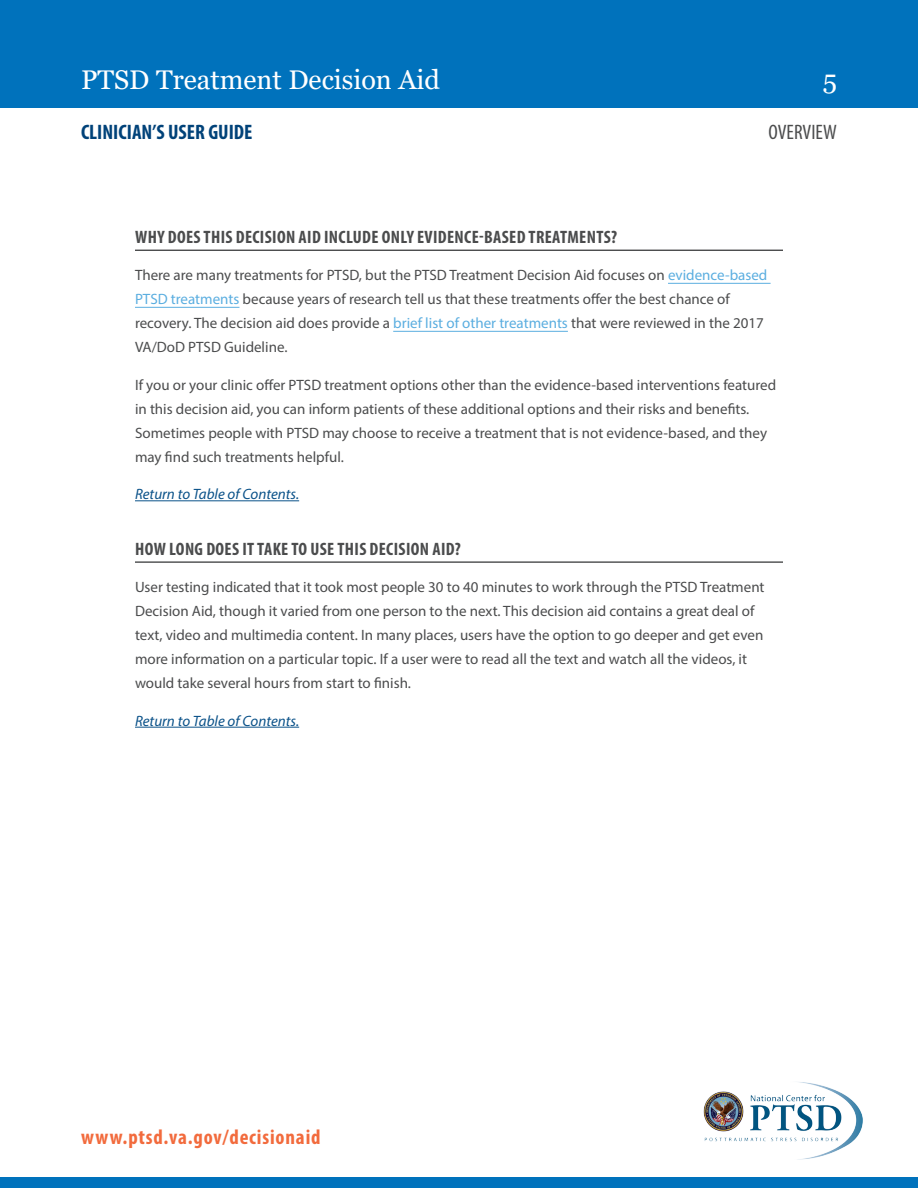
<style>
.page{position:relative;width:918px;height:1188px;background:#fff}
.page>*{position:absolute;margin:0;border:0;box-sizing:border-box;transform-origin:0 0}
.t1{font:27px "Georgia";color:#fff}
.t2{font:700 condensed 21px "Myriad Pro";letter-spacing:.04em;color:#f26b3d}
.t3{font:700 condensed 21px "Myriad Pro";color:#004279}
.t4{font:condensed 21px "Myriad Pro";color:#4b4c4d}
.t5{font:700 condensed 18px "Myriad Pro";letter-spacing:.02em;color:#4b4c4d}
.t6{font:15px/24px "Myriad Pro";color:#4b4c4d}
.t7{font:italic 15px "Myriad Pro";color:#0b5289}
.s1{color:#5baee0}
</style>
<div class="page">
<div style="left:0;top:0;width:918px;height:108px;background:#0072bc"></div>
<div style="left:0;top:1178px;width:918px;height:10px;background:#0072bc"></div>
<img style="left:703px;top:1082px;width:160px;height:78px">
<hr style="left:135px;top:250px;width:648px;height:1px;background:#4b4c4d">
<hr style="left:135px;top:500px;width:164px;height:1px;background:#0b5289">
<hr style="left:135px;top:561px;width:648px;height:2px;background:#4b4c4d">
<hr style="left:135px;top:727px;width:164px;height:1px;background:#0b5289">
<hr style="left:668px;top:283px;width:103px;height:1px;background:#5baee0">
<hr style="left:135px;top:307px;width:104px;height:1px;background:#5baee0">
<hr style="left:393px;top:331px;width:175px;height:1px;background:#5baee0">
<h1 class="t1" style="left:81px;top:64px;width:360px">PTSD Treatment Decision Aid</h1>
<h1 class="t1" style="left:823px;top:64px;width:16px">5</h1>
<h2 class="t3" style="left:81px;top:118px;width:173px">CLINICIAN’S USER GUIDE</h2>
<h2 class="t4" style="left:769px;top:119px;width:70px">OVERVIEW</h2>
<p class="t5" style="left:135px;top:226px;width:483px">WHY DOES THIS DECISION AID INCLUDE ONLY EVIDENCE-BASED TREATMENTS?</p>
<p class="t6" style="left:135px;top:263px;width:634px">There are many treatments for PTSD, but the PTSD Treatment Decision Aid focuses on <span class="s1">evidence-based PTSD treatments</span> because years of research tell us that these treatments offer the best chance of recovery. The decision aid does provide a <span class="s1">brief list of other treatments</span> that were reviewed in the 2017<br>VA/DoD PTSD Guideline.</p>
<p class="t6" style="left:135px;top:373px;width:643px">If you or your clinic offer PTSD treatment options other than the evidence-based interventions featured in this decision aid, you can inform patients of these additional options and their risks and benefits.<br>Sometimes people with PTSD may choose to receive a treatment that is not evidence-based, and they may find such treatments helpful.</p>
<p class="t7" style="left:135px;top:485px;width:166px">Return to Table of Contents.</p>
<p class="t5" style="left:135px;top:537px;width:327px">HOW LONG DOES IT TAKE TO USE THIS DECISION AID?</p>
<p class="t6" style="left:135px;top:575px;width:631px">User testing indicated that it took most people 30 to 40 minutes to work through the PTSD Treatment Decision Aid, though it varied from one person to the next. This decision aid contains a great deal of text, video and multimedia content. In many places, users have the option to go deeper and get even more information on a particular topic. If a user were to read all the text and watch all the videos, it would take several hours from start to finish.</p>
<p class="t7" style="left:135px;top:711px;width:166px">Return to Table of Contents.</p>
<h2 class="t2" style="left:81px;top:1124px;width:241px">www.ptsd.va.gov/decisionaid</h2>
</div>
